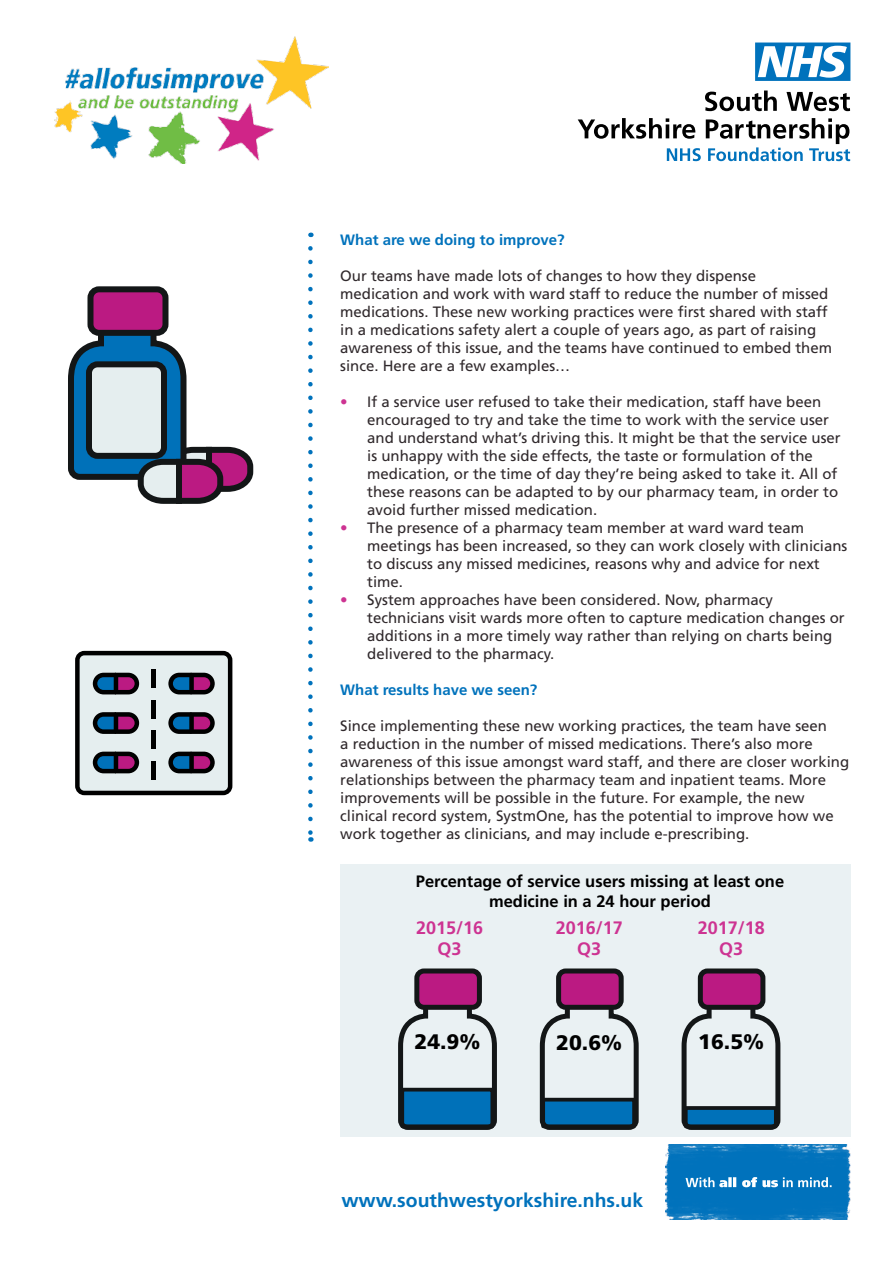
<style>
.page{position:relative;width:893px;height:1263px;background:#fff}
.page>*{position:absolute;margin:0;border:0;box-sizing:border-box;transform-origin:0 0}
.t1{font:900 21px "Frutiger";color:#000}
.t2{font:700 19.35px "Frutiger";color:#0072bc}
.t3{font:700 18px/21.6px "Frutiger";color:#cd3392;text-align:center}
.t4{font:700 16.5px/19.8px "Frutiger";color:#000;text-align:center}
.t5{font:15px/18px "Frutiger";color:#30292c}
.t6{font:700 15px "Frutiger";color:#0072bc}
.s1{color:#cd3392}
</style>
<div class="page">
<div style="left:340px;top:865px;width:510px;height:272px;background:#eaf1f3"></div>
<img style="left:54px;top:37px;width:274px;height:127px">
<img style="left:666px;top:1144px;width:184px;height:75px">
<svg style="left:685px;top:1177px;width:147px;height:10px"></svg>
<svg style="left:308px;top:248px;width:5px;height:594px"></svg>
<div style="left:90px;top:289px;width:75px;height:44px;background:#bb1a82;border-radius:9px"></div>
<div style="left:87px;top:286px;width:81px;height:50px;border:6px solid #131617;border-radius:9px"></div>
<svg style="left:68px;top:304px;width:186px;height:200px"></svg>
<svg style="left:75px;top:651px;width:157px;height:144px;background:#9da0aa"></svg>
<div style="left:151px;top:669px;width:5px;height:18px;background:#000"></div>
<div style="left:151px;top:700px;width:5px;height:18px;background:#000"></div>
<div style="left:151px;top:730px;width:5px;height:19px;background:#000"></div>
<div style="left:151px;top:761px;width:5px;height:19px;background:#000"></div>
<svg style="left:398px;top:1010px;width:99px;height:120px"></svg>
<div style="left:417px;top:971px;width:62px;height:36px;background:#bb1a82;border-radius:7px"></div>
<div style="left:414px;top:968px;width:68px;height:42px;border:5px solid #131617;border-radius:7px"></div>
<svg style="left:539px;top:1010px;width:100px;height:120px"></svg>
<div style="left:559px;top:971px;width:62px;height:36px;background:#bb1a82;border-radius:7px"></div>
<div style="left:556px;top:968px;width:68px;height:42px;border:5px solid #131617;border-radius:7px"></div>
<svg style="left:681px;top:983px;width:100px;height:147px"></svg>
<div style="left:700px;top:971px;width:63px;height:36px;background:#bb1a82;border-radius:7px"></div>
<div style="left:698px;top:968px;width:67px;height:42px;border:5px solid #131617;border-radius:7px"></div>
<svg style="left:578px;top:118px;width:272px;height:43px"></svg>
<svg style="left:705px;top:91px;width:145px;height:20px"></svg>
<svg style="left:755px;top:43px;width:95px;height:38px"></svg>
<p class="t6" style="left:340px;top:231px;width:226px">What are we doing to improve?</p>
<p class="t5" style="left:340px;top:266px;width:493px">Our teams have made lots of changes to how they dispense medication and work with ward staff to reduce the number of missed medications. These new working practices were first shared with staff in a medications safety alert a couple of years ago, as part of raising awareness of this issue, and the teams have continued to embed them since. Here are a few examples…</p>
<p class="t5" style="left:367px;top:392px;width:475px;text-indent:-27px"><span class="s1">•</span> If a service user refused to take their medication, staff have been encouraged to try and take the time to work with the service user and understand what’s driving this. It might be that the service user is unhappy with the side effects, the taste or formulation of the medication, or the time of day they’re being asked to take it. All of these reasons can be adapted to by our pharmacy team, in order to avoid further missed medication.</p>
<p class="t5" style="left:367px;top:518px;width:482px;text-indent:-27px"><span class="s1">•</span> The presence of a pharmacy team member at ward ward team meetings has been increased, so they can work closely with clinicians to discuss any missed medicines, reasons why and advice for next time.</p>
<p class="t5" style="left:367px;top:590px;width:479px;text-indent:-27px"><span class="s1">•</span> System approaches have been considered. Now, pharmacy technicians visit wards more often to capture medication changes or additions in a more timely way rather than relying on charts being delivered to the pharmacy.</p>
<p class="t6" style="left:340px;top:681px;width:199px">What results have we seen?</p>
<p class="t5" style="left:340px;top:716px;width:511px">Since implementing these new working practices, the team have seen<br>a reduction in the number of missed medications. There’s also more awareness of this issue amongst ward staff, and there are closer working relationships between the pharmacy team and inpatient teams. More improvements will be possible in the future. For example, the new clinical record system, SystmOne, has the potential to improve how we work together as clinicians, and may include e-prescribing.</p>
<p class="t4" style="left:416px;top:871px;width:370px">Percentage of service users missing at least one medicine in a 24 hour period</p>
<p class="t3" style="left:416px;top:916px;width:69px">2015/16<br>Q3</p>
<p class="t3" style="left:556px;top:916px;width:69px">2016/17<br>Q3</p>
<p class="t3" style="left:698px;top:916px;width:69px">2017/18<br>Q3</p>
<h1 class="t1" style="left:414px;top:1029px;width:67px">24.9%</h1>
<h1 class="t1" style="left:556px;top:1030px;width:67px">20.6%</h1>
<h1 class="t1" style="left:698px;top:1029px;width:67px">16.5%</h1>
<p class="t2" style="left:341px;top:1189px;width:303px">www.southwestyorkshire.nhs.uk</p>
</div>
